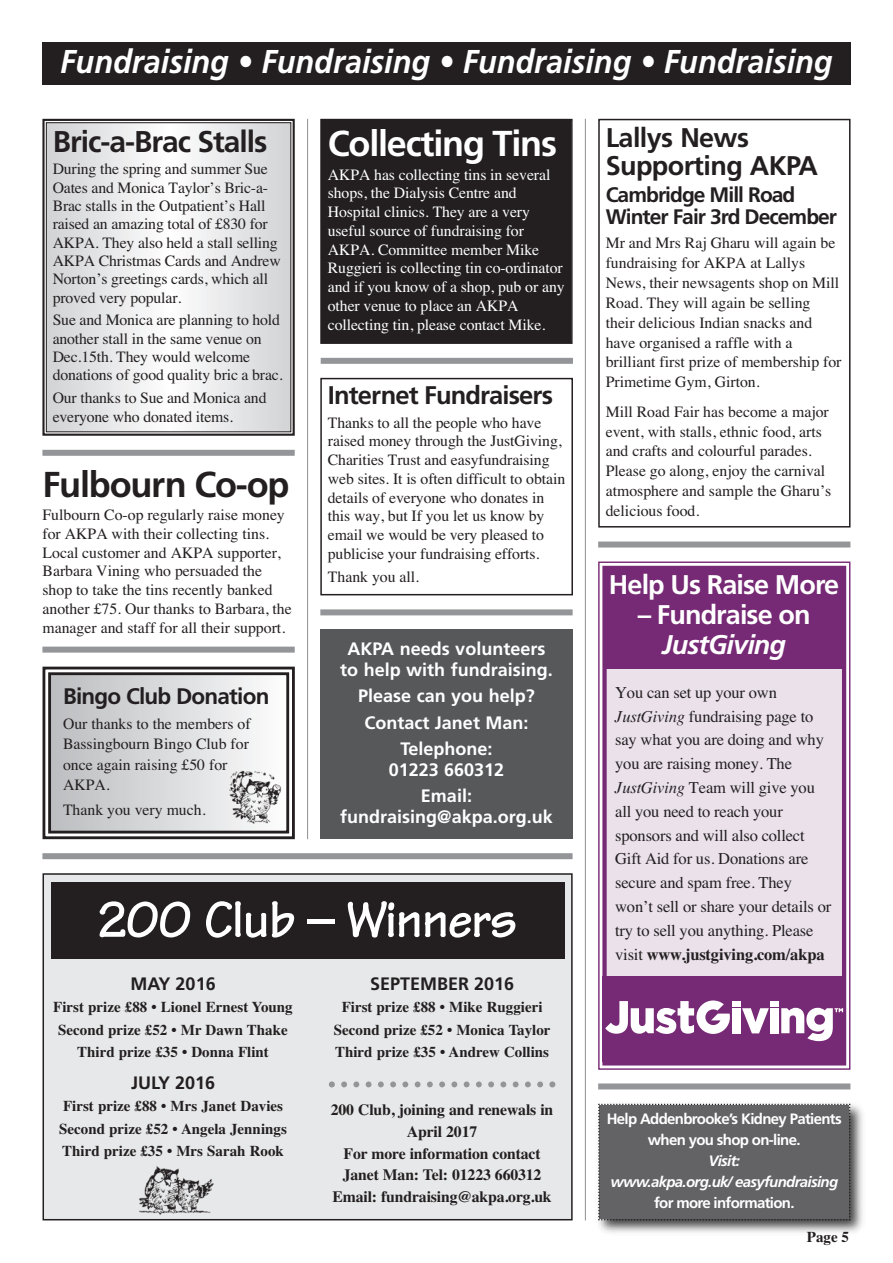
<style>
.page{position:relative;width:893px;height:1263px;background:#fff}
.page>*{position:absolute;margin:0;border:0;box-sizing:border-box;transform-origin:0 0}
.t1{font:700 54px "Tekton";letter-spacing:-.025em;color:#fff}
.t2{font:700 36px "Frutiger";letter-spacing:-.035em;color:#fff}
.t3{font:700 36px "Frutiger";letter-spacing:-.035em;color:#231f20}
.t4{font:italic 700 33px "Frutiger";color:#fff;scale:.93 1}
.t5{font:700 30px "Frutiger";letter-spacing:-.035em;color:#231f20}
.t6{font:700 27px "Frutiger";letter-spacing:-.035em;color:#fff}
.t7{font:700 27px/28.2px "Frutiger";letter-spacing:-.02em;color:#231f20}
.t8{font:italic 700 27px "Frutiger";letter-spacing:-.035em;color:#fff}
.t9{font:700 25.5px "Frutiger";letter-spacing:-.035em;color:#231f20}
.t10{font:700 22.5px "Frutiger";letter-spacing:-.035em;color:#231f20}
.t11{font:700 21px/22.2px "Frutiger";letter-spacing:-.045em;color:#231f20}
.t12{font:700 18px/26.2px "Frutiger";color:#fff;text-align:center}
.t13{font:700 18px "Frutiger";color:#231f20}
.t14{font:16.5px/23.9px "Times";letter-spacing:-.01em;color:#231f20}
.t15{font:15.75px/18.8px "Times";color:#231f20}
.t16{font:15.75px/18.8px "Times";letter-spacing:-.005em;color:#fff}
.t17{font:700 15.75px/21.8px "Times";letter-spacing:-.01em;color:#231f20;text-align:center}
.t18{font:700 15px/22.5px "Times";color:#231f20;text-align:center}
.t19{font:700 15px/21px "Frutiger";letter-spacing:-.045em;color:#fff;text-align:center}
.t20{font:italic 700 15px/21px "Frutiger";letter-spacing:-.045em;color:#fff;text-align:center}
.s1{font-style:italic}
.s2{font-weight:700}
</style>
<div class="page">
<div style="left:43px;top:874px;width:529px;height:346px;background:#e7e8e9"></div>
<div style="left:43px;top:873px;width:530px;height:347px;border:2px solid #231f20"></div>
<svg style="left:329px;top:1081px;width:226px;height:6px"></svg>
<div style="left:51px;top:882px;width:513px;height:76px;background:#231f20"></div>
<div style="left:42px;top:853px;width:531px;height:6px;background:#939598"></div>
<div style="left:42px;top:43px;width:808px;height:42px;background:#231f20"></div>
<img style="left:139px;top:1166px;width:75px;height:49px">
<div style="left:598px;top:1083px;width:252px;height:6px;background:#939598"></div>
<img style="left:598px;top:1103px;width:265px;height:130px">
<div style="left:598px;top:1104px;width:252px;height:116px;background:#636366"></div>
<div style="left:607px;top:570px;width:235px;height:491px;background:#eae1eb"></div>
<div style="left:598px;top:561px;width:252px;height:509px;border:1px solid #762974"></div>
<div style="left:602px;top:566px;width:244px;height:499px;border:4px solid #762974"></div>
<div style="left:604px;top:566px;width:240px;height:102px;background:#762974"></div>
<div style="left:603px;top:977px;width:243px;height:85px;background:#762974"></div>
<div style="left:732px;top:1008px;width:8px;height:25px;background:#fff"></div>
<div style="left:732px;top:1001px;width:8px;height:5px;background:#fff"></div>
<svg style="left:742px;top:1008px;width:27px;height:25px"></svg>
<div style="left:770px;top:1008px;width:9px;height:25px;background:#fff"></div>
<div style="left:770px;top:1001px;width:9px;height:5px;background:#fff"></div>
<svg style="left:605px;top:1000px;width:125px;height:34px"></svg>
<svg style="left:781px;top:1008px;width:62px;height:33px"></svg>
<svg style="left:48px;top:124px;width:241px;height:306px"></svg>
<div style="left:42px;top:119px;width:253px;height:317px;border:2px solid #231f20"></div>
<div style="left:46px;top:122px;width:245px;height:310px;border:1px solid #231f20"></div>
<div style="left:320px;top:378px;width:253px;height:217px;border:2px solid #231f20"></div>
<div style="left:320px;top:609px;width:253px;height:6px;background:#939598"></div>
<div style="left:598px;top:119px;width:252px;height:408px;border:2px solid #231f20"></div>
<div style="left:322px;top:120px;width:249px;height:222px;background:#231f20"></div>
<div style="left:320px;top:119px;width:253px;height:225px;border:2px solid #231f20"></div>
<hr style="left:307px;top:119px;width:1px;height:720px;background:#939598">
<div style="left:42px;top:450px;width:253px;height:6px;background:#939598"></div>
<div style="left:42px;top:647px;width:253px;height:6px;background:#939598"></div>
<div style="left:50px;top:674px;width:238px;height:158px;background:linear-gradient(to right,#bbbdbf,#fcfdfd)"></div>
<div style="left:43px;top:667px;width:252px;height:172px;border:3px solid #231f20"></div>
<div style="left:48px;top:672px;width:241px;height:161px;border:3px solid #231f20"></div>
<div style="left:321px;top:358px;width:252px;height:6px;background:#939598"></div>
<div style="left:598px;top:541px;width:252px;height:6px;background:#939598"></div>
<hr style="left:585px;top:119px;width:1px;height:1101px;background:#939598">
<img style="left:218px;top:768px;width:63px;height:58px">
<div style="left:320px;top:629px;width:252px;height:210px;background:#57585a"></div>
<h3 class="t4" style="left:60px;top:42px;width:832px">Fundraising • Fundraising • Fundraising • Fundraising</h3>
<h3 class="t5" style="left:53px;top:124px;width:216px">Bric-a-Brac Stalls</h3>
<p class="t15" style="left:53px;top:160px;width:230px;line-height:18.3px">During the spring and summer Sue<br>Oates and Monica Taylor’s Bric-a-<br>Brac stalls in the Outpatient’s Hall raised an amazing total of £830 for<br>AKPA. They also held a stall selling<br>AKPA Christmas Cards and Andrew<br>Norton’s greetings cards, which all proved very popular.</p>
<p class="t15" style="left:53px;top:311px;width:231px;line-height:18.3px">Sue and Monica are planning to hold another stall in the same venue on Dec.15th. They would welcome donations of good quality bric a brac.</p>
<p class="t15" style="left:53px;top:388px;width:215px;line-height:18.3px">Our thanks to Sue and Monica and everyone who donated items.</p>
<h3 class="t9" style="left:328px;top:381px;width:227px">Internet Fundraisers</h3>
<h2 class="t2" style="left:328px;top:123px;width:231px">Collecting Tins</h2>
<p class="t16" style="left:328px;top:165px;width:238px">AKPA has collecting tins in several shops, the Dialysis Centre and Hospital clinics. They are a very useful source of fundraising for AKPA. Committee member Mike Ruggieri is collecting tin co-ordinator and if you know of a shop, pub or any other venue to place an AKPA collecting tin, please contact Mike.</p>
<p class="t15" style="left:328px;top:413px;width:239px">Thanks to all the people who have raised money through the JustGiving, Charities Trust and easyfundraising web sites. It is often difficult to obtain details of everyone who donates in this way, but If you let us know by email we would be very pleased to publicise your fundraising efforts.</p>
<p class="t15" style="left:328px;top:567px;width:93px">Thank you all.</p>
<h2 class="t3" style="left:43px;top:463px;width:249px">Fulbourn Co-op</h2>
<p class="t15" style="left:43px;top:505px;width:251px">Fulbourn Co-op regularly raise money for AKPA with their collecting tins.<br>Local customer and AKPA supporter, Barbara Vining who persuaded the shop to take the tins recently banked another £75. Our thanks to Barbara, the manager and staff for all their support.</p>
<h3 class="t10" style="left:63px;top:683px;width:208px">Bingo Club Donation</h3>
<p class="t15" style="left:63px;top:713px;width:189px;line-height:20.4px">Our thanks to the members of<br>Bassingbourn Bingo Club for once again raising £50 for<br>AKPA.</p>
<p class="t15" style="left:63px;top:800px;width:144px">Thank you very much.</p>
<p class="t12" style="left:340px;top:638px;width:214px;line-height:21px">AKPA needs volunteers to help with fundraising.</p>
<p class="t12" style="left:358px;top:683px;width:178px">Please can you help?<br>Contact Janet Man:<br>Telephone:</p>
<p class="t12" style="left:389px;top:757px;width:117px">01223 660312<br>Email:</p>
<p class="t12" style="left:340px;top:804px;width:214px">fundraising@akpa.org.uk</p>
<h1 class="t1" style="left:98px;top:885px;width:421px">200 Club – Winners</h1>
<p class="t13" style="left:130px;top:973px;width:87px">MAY 2016</p>
<p class="t18" style="left:53px;top:994px;width:241px">First prize £88 • Lionel Ernest Young<br>Second prize £52 • Mr Dawn Thake<br>Third prize £35 • Donna Flint</p>
<p class="t13" style="left:131px;top:1072px;width:86px">JULY 2016</p>
<p class="t18" style="left:59px;top:1093px;width:229px;text-align:left">First prize £88 • Mrs Janet Davies<br>Second prize £52 • Angela Jennings<br>Third prize £35 • Mrs Sarah Rook</p>
<p class="t13" style="left:370px;top:973px;width:146px">SEPTEMBER 2016</p>
<p class="t18" style="left:334px;top:994px;width:218px">First prize £88 • Mike Ruggieri<br>Second prize £52 • Monica Taylor<br>Third prize £35 • Andrew Collins</p>
<p class="t17" style="left:331px;top:1097px;width:224px">200 Club, joining and renewals in<br>April 2017<br>For more information contact<br>Janet Man: Tel: 01223 660312<br>Email: fundraising@akpa.org.uk</p>
<h3 class="t7" style="left:606px;top:123px;width:214px">Lallys News<br>Supporting AKPA</h3>
<h3 class="t11" style="left:606px;top:183px;width:233px">Cambridge Mill Road<br>Winter Fair 3rd December</h3>
<p class="t15" style="left:606px;top:233px;width:237px;line-height:20px">Mr and Mrs Raj Gharu will again be fundraising for AKPA at Lallys<br>News, their newsagents shop on Mill<br>Road. They will again be selling their delicious Indian snacks and have organised a raffle with a brilliant first prize of membership for<br>Primetime Gym, Girton.</p>
<p class="t15" style="left:606px;top:401px;width:227px;line-height:20px">Mill Road Fair has become a major event, with stalls, ethnic food, arts and crafts and colourful parades.<br>Please go along, enjoy the carnival atmosphere and sample the Gharu’s delicious food.</p>
<h3 class="t6" style="left:609px;top:569px;width:232px">Help Us Raise More</h3>
<h3 class="t6" style="left:638px;top:599px;width:174px">– Fundraise on</h3>
<h3 class="t8" style="left:662px;top:629px;width:125px">JustGiving</h3>
<p class="t14" style="left:615px;top:680px;width:218px">You can set up your own<br><span class="s1">JustGiving</span> fundraising page to say what you are doing and why you are raising money. The<br><span class="s1">JustGiving</span> Team will give you all you need to reach your sponsors and will also collect<br>Gift Aid for us. Donations are secure and spam free. They won’t sell or share your details or try to sell you anything. Please visit <span class="s2">www.justgiving.com/akpa</span></p>
<p class="t19" style="left:607px;top:1108px;width:237px">Help Addenbrooke’s Kidney Patients when you shop on-line.</p>
<p class="t20" style="left:610px;top:1150px;width:229px">Visit:<br>www.akpa.org.uk/ easyfundraising</p>
<p class="t19" style="left:654px;top:1192px;width:142px">for more information.</p>
<p class="t18" style="left:807px;top:1224px;width:44px">Page 5</p>
</div>
